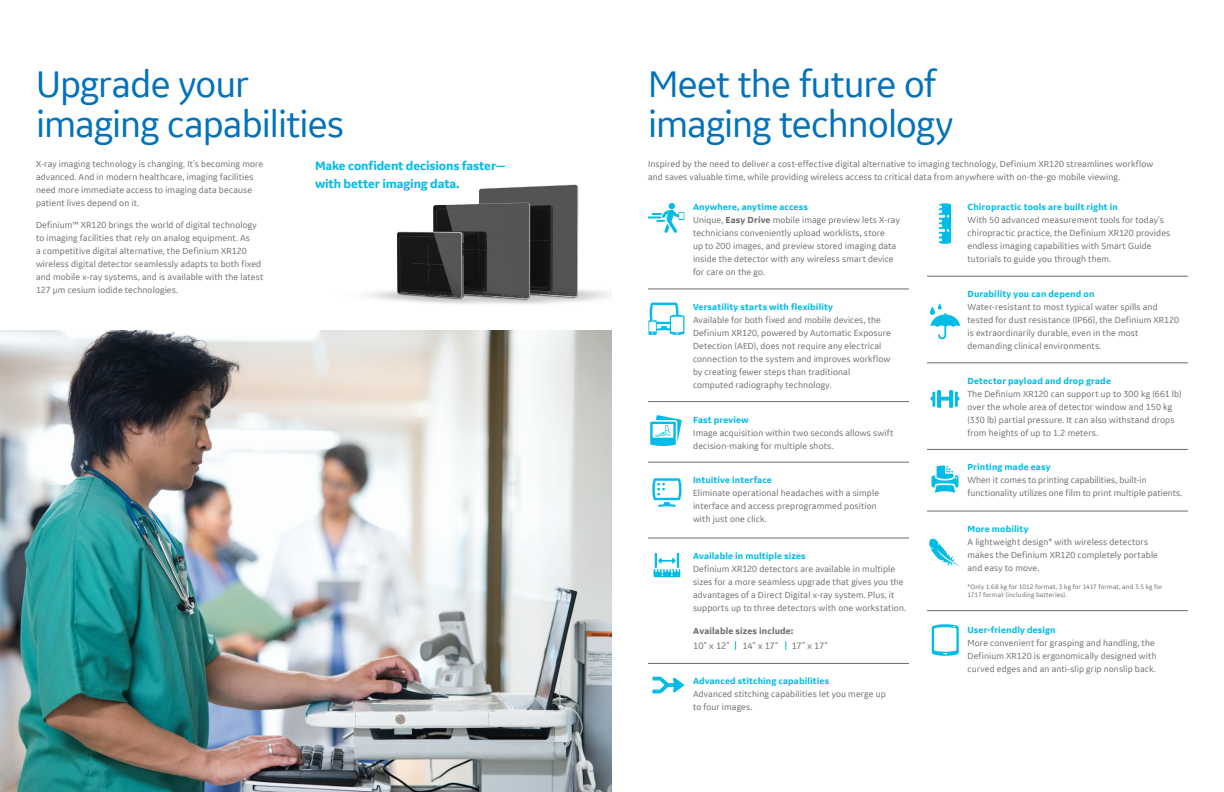
<style>
.page{position:relative;width:1224px;height:792px;background:#fff}
.page>*{position:absolute;margin:0;border:0;box-sizing:border-box;transform-origin:0 0}
.t1{font:40px/40px "GE Inspira Sans";letter-spacing:-.02em;color:#0072bc}
.t2{font:700 13px/18px "GE Inspira Sans";letter-spacing:-.01em;color:#02bce8}
.t3{font:10px "GE Inspira Sans";letter-spacing:-.03em;color:#6c6d70}
.t4{font:9.5px/13px "GE Inspira Sans";letter-spacing:.015em;color:#6c6d70}
.t5{font:700 9.5px "GE Inspira Sans";letter-spacing:.015em;color:#02bce8}
.t6{font:700 9.5px "GE Inspira Sans";letter-spacing:.015em;color:#6c6d70}
.t7{font:7px/8px "GE Inspira Sans";letter-spacing:.025em;color:#6c6d70}
.s1{font-weight:700;color:#02bce8}
.s2{font-weight:700}
</style>
<div class="page">
<img style="left:0;top:330px;width:612px;height:462px">
<svg style="left:932px;top:624px;width:27px;height:32px"></svg>
<hr style="left:648px;top:289px;width:261px;height:1px;background:#6c6d70">
<hr style="left:648px;top:401px;width:261px;height:1px;background:#6c6d70">
<svg style="left:653px;top:553px;width:27px;height:24px"></svg>
<hr style="left:648px;top:538px;width:261px;height:1px;background:#6c6d70">
<svg style="left:648px;top:203px;width:36px;height:30px"></svg>
<svg style="left:652px;top:478px;width:30px;height:29px"></svg>
<hr style="left:927px;top:363px;width:261px;height:1px;background:#6c6d70">
<hr style="left:927px;top:276px;width:261px;height:1px;background:#6c6d70">
<hr style="left:927px;top:449px;width:261px;height:1px;background:#6c6d70">
<hr style="left:927px;top:610px;width:261px;height:1px;background:#6c6d70">
<hr style="left:927px;top:511px;width:261px;height:1px;background:#6c6d70">
<hr style="left:648px;top:663px;width:261px;height:1px;background:#6c6d70">
<svg style="left:648px;top:303px;width:36px;height:32px"></svg>
<svg style="left:931px;top:465px;width:27px;height:28px"></svg>
<hr style="left:648px;top:462px;width:261px;height:1px;background:#6c6d70">
<svg style="left:650px;top:415px;width:32px;height:31px"></svg>
<svg style="left:939px;top:203px;width:12px;height:41px"></svg>
<svg style="left:930px;top:390px;width:30px;height:18px"></svg>
<svg style="left:929px;top:538px;width:31px;height:29px"></svg>
<svg style="left:930px;top:303px;width:30px;height:36px"></svg>
<svg style="left:652px;top:677px;width:32px;height:16px"></svg>
<img style="left:314px;top:184px;width:298px;height:153px">
<p class="t1" style="left:36px;top:63px;width:310px">Upgrade your imaging capabilities</p>
<p class="t4" style="left:36px;top:157px;width:229px">X-ray imaging technology is changing. It’s becoming more advanced. And in modern healthcare, imaging facilities need more immediate access to imaging data because patient lives depend on it.</p>
<p class="t4" style="left:36px;top:218px;width:229px">Definium™ XR120 brings the world of digital technology to imaging facilities that rely on analog equipment. As<br>a competitive digital alternative, the Definium XR120 wireless digital detector seamlessly adapts to both fixed and mobile x-ray systems, and is available with the latest 127 µm cesium iodide technologies.</p>
<p class="t2" style="left:315px;top:156px;width:192px">Make confident decisions faster— with better imaging data.</p>
<p class="t1" style="left:648px;top:63px;width:307px">Meet the future of imaging technology</p>
<p class="t4" style="left:648px;top:157px;width:507px">Inspired by the need to deliver a cost-effective digital alternative to imaging technology, Definium XR120 streamlines workflow and saves valuable time, while providing wireless access to critical data from anywhere with on-the-go mobile viewing.</p>
<p class="t4" style="left:693px;top:200px;width:208px"><span class="s1">Anywhere, anytime access<br></span>Unique, <span class="s2">Easy Drive</span> mobile image preview lets X-ray technicians conveniently upload worklists, store<br>up to 200 images, and preview stored imaging data inside the detector with any wireless smart device for care on the go.</p>
<p class="t5" style="left:693px;top:301px;width:142px">Versatility starts with flexibility</p>
<p class="t4" style="left:693px;top:313px;width:199px">Available for both fixed and mobile devices, the Definium XR120, powered by Automatic Exposure Detection (AED), does not require any electrical connection to the system and improves workflow by creating fewer steps than traditional computed radiography technology.</p>
<p class="t5" style="left:693px;top:414px;width:57px">Fast preview</p>
<p class="t4" style="left:693px;top:426px;width:202px">Image acquisition within two seconds allows swift decision-making for multiple shots.</p>
<p class="t4" style="left:693px;top:474px;width:188px"><span class="s1">Intuitive interface<br></span>Eliminate operational headaches with a simple interface and access preprogrammed position with just one click.</p>
<p class="t4" style="left:693px;top:549px;width:215px"><span class="s1">Available in multiple sizes<br></span>Definium XR120 detectors are available in multiple sizes for a more seamless upgrade that gives you the advantages of a Direct Digital x-ray system. Plus, it supports up to three detectors with one workstation.</p>
<p class="t6" style="left:693px;top:625px;width:102px">Available sizes include:</p>
<p class="t3" style="left:693px;top:640px;width:38px">10" x 12"</p>
<p class="t3" style="left:743px;top:640px;width:37px">14" x 17"</p>
<p class="t3" style="left:792px;top:640px;width:38px">17" x 17"</p>
<p class="t4" style="left:693px;top:675px;width:194px"><span class="s1">Advanced stitching capabilities<br></span>Advanced stitching capabilities let you merge up to four images.</p>
<p class="t5" style="left:968px;top:201px;width:152px">Chiropractic tools are built right in</p>
<p class="t4" style="left:968px;top:213px;width:204px">With 50 advanced measurement tools for today’s chiropractic practice, the Definium XR120 provides endless imaging capabilities with Smart Guide tutorials to guide you through them.</p>
<p class="t5" style="left:968px;top:288px;width:128px">Durability you can depend on</p>
<p class="t4" style="left:968px;top:300px;width:213px">Water-resistant to most typical water spills and tested for dust resistance (IP66), the Definium XR120 is extraordinarily durable, even in the most demanding clinical environments.</p>
<p class="t5" style="left:968px;top:375px;width:145px">Detector payload and drop grade</p>
<p class="t4" style="left:968px;top:387px;width:216px">The Definium XR120 can support up to 300 kg (661 lb) over the whole area of detector window and 150 kg (330 lb) partial pressure. It can also withstand drops from heights of up to 1.2 meters.</p>
<p class="t5" style="left:968px;top:462px;width:85px">Printing made easy</p>
<p class="t4" style="left:968px;top:474px;width:216px">When it comes to printing capabilities, built-in functionality utilizes one film to print multiple patients.</p>
<p class="t5" style="left:968px;top:523px;width:63px">More mobility</p>
<p class="t4" style="left:968px;top:535px;width:192px">A lightweight design* with wireless detectors makes the Definium XR120 completely portable and easy to move.</p>
<p class="t7" style="left:968px;top:582px;width:197px">*Only 1.68 kg for 1012 format, 3 kg for 1417 format, and 3.5 kg for<br>1717 format (including batteries).</p>
<p class="t5" style="left:968px;top:624px;width:90px">User-friendly design</p>
<p class="t4" style="left:968px;top:636px;width:191px">More convenient for grasping and handling, the<br>Definium XR120 is ergonomically designed with curved edges and an anti-slip grip nonslip back.</p>
</div>
